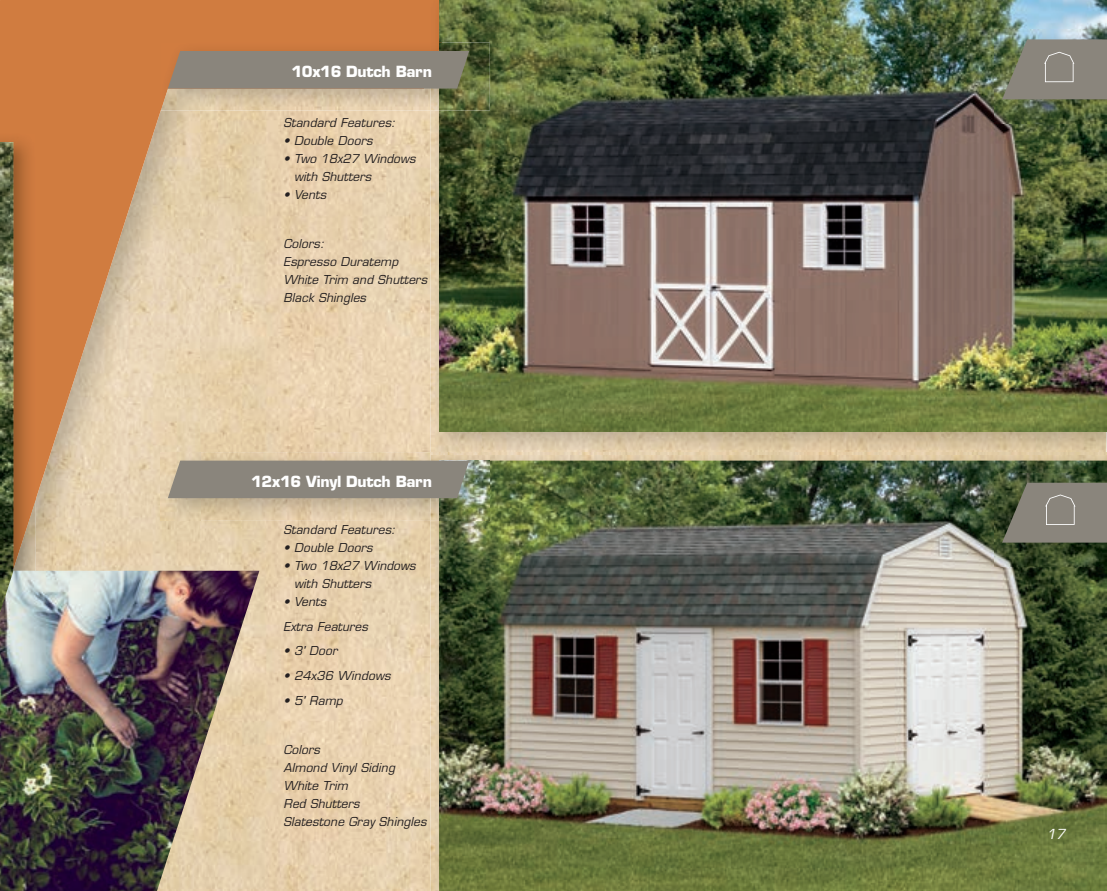
<style>
.page{position:relative;width:1107px;height:891px;background:#fff}
.page>*{position:absolute;margin:0;border:0;box-sizing:border-box;transform-origin:0 0}
.t1{font:700 15px "Eurostile";letter-spacing:-.02em;color:#fff}
.t2{font:italic 13.5px "Eurostile";color:#fff}
.t3{font:italic 12px/18px "Eurostile";letter-spacing:.01em;color:#231f20}
</style>
<div class="page">
<img style="left:200px;top:111px;width:230px;height:780px">
<img style="left:36px;top:111px;width:164px;height:460px">
<svg style="left:36px;top:89px;width:133px;height:480px;background:#d9ab80"></svg>
<div style="left:64px;top:0;width:366px;height:89px;background:#d07c40"></div>
<div style="left:0;top:0;width:64px;height:145px;background:#d07c40"></div>
<img style="left:430px;top:111px;width:52px;height:341px">
<img style="left:482px;top:432px;width:624px;height:20px">
<img style="left:430px;top:0;width:9px;height:50px">
<img style="left:439px;top:0;width:668px;height:432px">
<img style="left:490px;top:452px;width:616px;height:9px">
<svg style="left:1106px;top:432px;width:1px;height:29px"></svg>
<img style="left:430px;top:520px;width:9px;height:371px">
<img style="left:439px;top:461px;width:668px;height:430px">
<img style="left:14px;top:134px;width:22px;height:435px">
<img style="left:0;top:134px;width:19px;height:11px">
<img style="left:0;top:142px;width:14px;height:429px">
<img style="left:0;top:571px;width:259px;height:320px">
<img style="left:200px;top:89px;width:230px;height:22px">
<img style="left:161px;top:89px;width:39px;height:22px">
<img style="left:161px;top:89px;width:7px;height:21px">
<div style="left:161px;top:42px;width:269px;height:47px;background:#cd7a3f"></div>
<img style="left:430px;top:50px;width:9px;height:61px">
<img style="left:439px;top:42px;width:51px;height:69px">
<div style="left:168px;top:51px;width:301px;height:38px;background:#8a857c"></div>
<img style="left:161px;top:452px;width:329px;height:68px">
<img style="left:439px;top:461px;width:51px;height:59px">
<div style="left:168px;top:461px;width:301px;height:37px;background:#8a857c"></div>
<img style="left:0;top:149px;width:9px;height:93px">
<img style="left:995px;top:30px;width:112px;height:93px">
<svg style="left:1002px;top:39px;width:105px;height:60px;background:#878578"></svg>
<img style="left:995px;top:473px;width:112px;height:94px">
<svg style="left:1002px;top:483px;width:105px;height:60px;background:#817e73"></svg>
<p class="t1" style="left:291px;top:63px;width:142px">10x16 Dutch Barn</p>
<p class="t3" style="left:284px;top:113px;width:113px">Standard Features:</p>
<p class="t3" style="left:284px;top:131px;width:91px">• Double Doors</p>
<p class="t3" style="left:294px;top:149px;width:123px;text-indent:-11px">• Two 18x27 Windows with Shutters</p>
<p class="t3" style="left:284px;top:185px;width:44px">• Vents</p>
<p class="t3" style="left:284px;top:235px;width:145px">Colors:<br>Espresso Duratemp<br>White Trim and Shutters<br>Black Shingles</p>
<p class="t1" style="left:251px;top:472px;width:182px">12x16 Vinyl Dutch Barn</p>
<p class="t3" style="left:284px;top:521px;width:113px">Standard Features:</p>
<p class="t3" style="left:284px;top:539px;width:91px">• Double Doors</p>
<p class="t3" style="left:294px;top:557px;width:123px;text-indent:-11px">• Two 18x27 Windows with Shutters</p>
<p class="t3" style="left:284px;top:589px;width:86px;line-height:24.8px">• Vents<br>Extra Features</p>
<p class="t3" style="left:284px;top:642px;width:55px">• 3' Door</p>
<p class="t3" style="left:284px;top:667px;width:109px">• 24x36 Windows</p>
<p class="t3" style="left:284px;top:692px;width:61px">• 5' Ramp</p>
<p class="t3" style="left:284px;top:741px;width:145px">Colors<br>Almond Vinyl Siding<br>White Trim<br>Red Shutters<br>Slatestone Gray Shingles</p>
<p class="t2" style="left:1047px;top:825px;width:20px">17</p>
</div>
